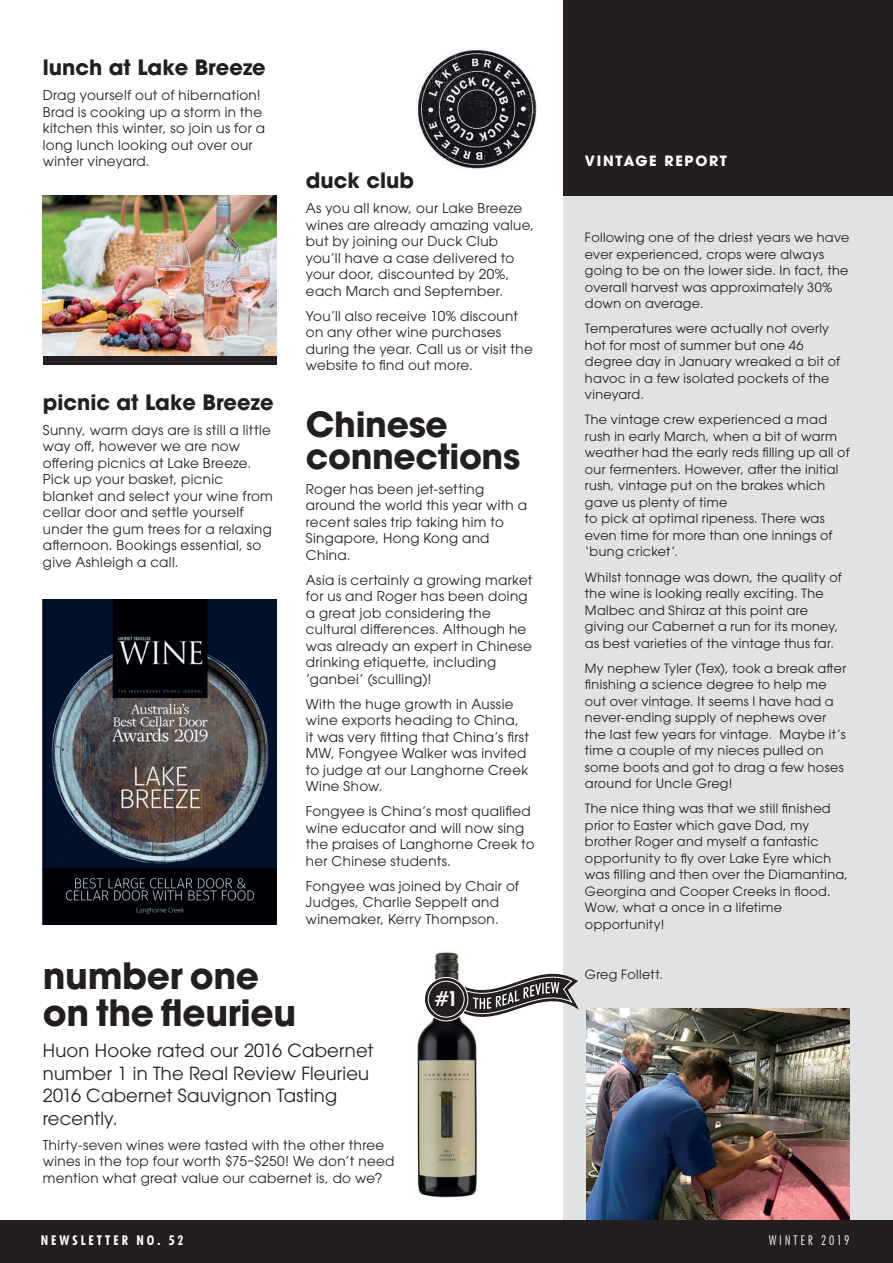
<style>
.page{position:relative;width:893px;height:1263px;background:#fff}
.page>*{position:absolute;margin:0;border:0;box-sizing:border-box;transform-origin:0 0}
.t1{font:700 36px/37.5px "ITC Avant Garde Std";letter-spacing:-.01em;color:#231f20}
.t2{font:700 34.5px/31.5px "ITC Avant Garde Std";letter-spacing:-.01em;color:#231f20}
.t3{font:700 21px "ITC Avant Garde Std";color:#231f20}
.t4{font:700 condensed 20.85px "Futura BT";color:#fff}
.t5{font:18px/22.5px "ITC Avant Garde Std";letter-spacing:.01em;color:#231f20}
.t6{font:700 14.1px "ITC Avant Garde Std";letter-spacing:.12em;color:#fff}
.t7{font:13.5px/16.5px "ITC Avant Garde Std";letter-spacing:.025em;color:#231f20}
.t8{font:700 condensed 13.5px "Futura BT";letter-spacing:.22em;color:#fff}
.t9{font:300 condensed 13.5px "Futura BT";letter-spacing:.2em;color:#fff}
.t10{font:12.75px/16.5px "ITC Avant Garde Std";letter-spacing:.025em;color:#231f20}
</style>
<div class="page">
<img style="left:417px;top:49px;width:120px;height:120px">
<div style="left:564px;top:0;width:329px;height:1226px;background:#e1e2e4"></div>
<img style="left:586px;top:1009px;width:264px;height:211px">
<img style="left:43px;top:196px;width:234px;height:160px">
<img style="left:43px;top:600px;width:234px;height:324px">
<div style="left:0;top:1220px;width:893px;height:43px;background:#231f20"></div>
<div style="left:564px;top:0;width:329px;height:196px;background:#231f20"></div>
<div style="left:43px;top:357px;width:234px;height:8px;background:#231f20"></div>
<img style="left:417px;top:952px;width:61px;height:246px">
<svg style="left:455px;top:957px;width:124px;height:78px"></svg>
<svg style="left:424px;top:977px;width:44px;height:44px"></svg>
<div style="left:424px;top:977px;width:44px;height:44px;border:1px solid #fff;border-radius:50%"></div>
<div style="left:428px;top:981px;width:36px;height:36px;background:#231f20;border-radius:50%"></div>
<div style="left:428px;top:981px;width:36px;height:36px;border:1px solid #fff;border-radius:50%"></div>
<h3 class="t3" style="left:43px;top:53px;width:224px">lunch at Lake Breeze</h3>
<p class="t7" style="left:43px;top:87px;width:224px">Drag yourself out of hibernation!<br>Brad is cooking up a storm in the kitchen this winter, so join us for a long lunch looking out over our winter vineyard.</p>
<h3 class="t3" style="left:43px;top:388px;width:232px">picnic at Lake Breeze</h3>
<p class="t7" style="left:43px;top:421px;width:232px">Sunny, warm days are is still a little way off, however we are now offering picnics at Lake Breeze.<br>Pick up your basket, picnic blanket and select your wine from cellar door and settle yourself under the gum trees for a relaxing afternoon. Bookings essential, so give Ashleigh a call.</p>
<h3 class="t3" style="left:306px;top:166px;width:109px">duck club</h3>
<p class="t7" style="left:306px;top:200px;width:230px">As you all know, our Lake Breeze wines are already amazing value, but by joining our Duck Club you’ll have a case delivered to your door, discounted by 20%, each March and September.</p>
<p class="t7" style="left:306px;top:307px;width:228px">You’ll also receive 10% discount on any other wine purchases during the year. Call us or visit the website to find out more.</p>
<h2 class="t2" style="left:306px;top:408px;width:216px">Chinese connections</h2>
<p class="t7" style="left:306px;top:480px;width:223px">Roger has been jet-setting around the world this year with a recent sales trip taking him to<br>Singapore, Hong Kong and<br>China.</p>
<p class="t7" style="left:306px;top:571px;width:228px">Asia is certainly a growing market for us and Roger has been doing a great job considering the cultural differences. Although he was already an expert in Chinese drinking etiquette, including ’ganbei’ (sculling)!</p>
<p class="t7" style="left:306px;top:695px;width:225px">With the huge growth in Aussie wine exports heading to China, it was very fitting that China’s first<br>MW, Fongyee Walker was invited to judge at our Langhorne Creek<br>Wine Show.</p>
<p class="t7" style="left:306px;top:803px;width:230px">Fongyee is China’s most qualified wine educator and will now sing the praises of Langhorne Creek to her Chinese students.</p>
<p class="t7" style="left:306px;top:877px;width:215px">Fongyee was joined by Chair of<br>Judges, Charlie Seppelt and winemaker, Kerry Thompson.</p>
<h1 class="t1" style="left:43px;top:956px;width:255px">number one on the fleurieu</h1>
<h3 class="t5" style="left:43px;top:1039px;width:332px">Huon Hooke rated our 2016 Cabernet number 1 in The Real Review Fleurieu<br>2016 Cabernet Sauvignon Tasting recently.</h3>
<p class="t7" style="left:43px;top:1136px;width:353px">Thirty-seven wines were tasted with the other three wines in the top four worth $75–$250! We don’t need mention what great value our cabernet is, do we?</p>
<h3 class="t4" style="left:434px;top:986px;width:24px">#1</h3>
<p class="t6" style="left:585px;top:151px;width:143px">VINTAGE REPORT</p>
<p class="t10" style="left:585px;top:229px;width:266px">Following one of the driest years we have ever experienced, crops were always going to be on the lower side. In fact, the overall harvest was approximately 30% down on average.</p>
<p class="t10" style="left:585px;top:320px;width:257px">Temperatures were actually not overly hot for most of summer but one 46 degree day in January wreaked a bit of havoc in a few isolated pockets of the vineyard.</p>
<p class="t10" style="left:585px;top:411px;width:266px">The vintage crew experienced a mad rush in early March, when a bit of warm weather had the early reds filling up all of our fermenters. However, after the initial rush, vintage put on the brakes which gave us plenty of time<br>to pick at optimal ripeness. There was even time for more than one innings of ‘bung cricket’.</p>
<p class="t10" style="left:585px;top:568px;width:258px">Whilst tonnage was down, the quality of the wine is looking really exciting. The Malbec and Shiraz at this point are giving our Cabernet a run for its money, as best varieties of the vintage thus far.</p>
<p class="t10" style="left:585px;top:659px;width:263px">My nephew Tyler (Tex), took a break after finishing a science degree to help me out over vintage. It seems I have had a never-ending supply of nephews over the last few years for vintage. Maybe it’s time a couple of my nieces pulled on some boots and got to drag a few hoses around for Uncle Greg!</p>
<p class="t10" style="left:585px;top:800px;width:265px">The nice thing was that we still finished prior to Easter which gave Dad, my brother Roger and myself a fantastic opportunity to fly over Lake Eyre which was filling and then over the Diamantina, Georgina and Cooper Creeks in flood.<br>Wow, what a once in a lifetime opportunity!</p>
<p class="t10" style="left:585px;top:965px;width:80px">Greg Follett.</p>
<p class="t8" style="left:41px;top:1232px;width:144px">NEWSLETTER NO. 52</p>
<p class="t9" style="left:769px;top:1232px;width:82px">WINTER 2019</p>
</div>
